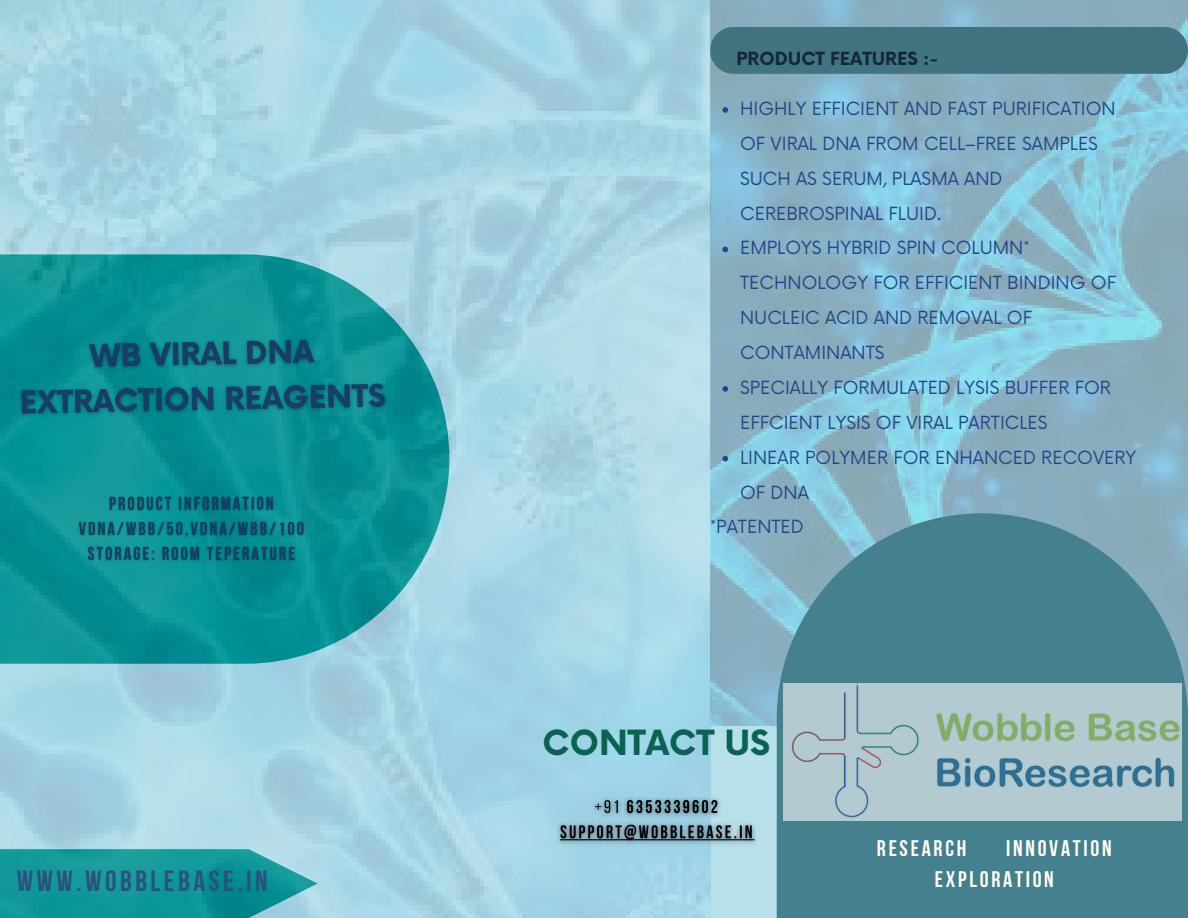
<style>
.page{position:relative;width:1188px;height:918px;background:#fff}
.page>*{position:absolute;margin:0;border:0;box-sizing:border-box;transform-origin:0 0}
.t1{font:700 33.75px "Now";color:#0a6250}
.t2{font:700 29.1px "Bebas Neue";letter-spacing:.12em;color:#2b517e}
.t3{font:700 22.5px/30.3px "Bebas Neue";letter-spacing:.12em;color:#fffef5}
.t4{font:17.7px/34.8px "Now";color:#204789}
.t5{font:700 17.7px "Now";color:#14273d}
</style>
<div class="page">
<img style="left:710px;top:0;width:478px;height:726px">
<svg style="left:777px;top:514px;width:411px;height:404px;background:#508897"></svg>
<img style="left:783px;top:684px;width:398px;height:137px">
<div style="left:710px;top:27px;width:478px;height:47px;background:#417380"></div>
<img style="left:0;top:0;width:710px;height:918px">
<img style="left:553px;top:791px;width:207px;height:59px">
<svg style="left:722px;top:107px;width:6px;height:6px"></svg>
<svg style="left:722px;top:247px;width:6px;height:5px"></svg>
<svg style="left:722px;top:386px;width:6px;height:6px"></svg>
<svg style="left:722px;top:456px;width:6px;height:5px"></svg>
<img style="left:13px;top:330px;width:383px;height:93px">
<img style="left:74px;top:491px;width:236px;height:75px">
<p class="t2" style="left:17px;top:869px;width:253px">WWW.WOBBLEBASE.IN</p>
<h4 class="t5" style="left:737px;top:50px;width:203px">PRODUCT FEATURES :-</h4>
<p class="t4" style="left:740px;top:92px;width:377px">HIGHLY EFFICIENT AND FAST PURIFICATION<br>OF VIRAL DNA FROM CELL–FREE SAMPLES<br>SUCH AS SERUM, PLASMA AND<br>CEREBROSPINAL FLUID.</p>
<p class="t4" style="left:740px;top:232px;width:377px">EMPLOYS HYBRID SPIN COLUMN*<br>TECHNOLOGY FOR EFFICIENT BINDING OF<br>NUCLEIC ACID AND REMOVAL OF<br>CONTAMINANTS</p>
<p class="t4" style="left:740px;top:371px;width:372px">SPECIALLY FORMULATED LYSIS BUFFER FOR<br>EFFCIENT LYSIS OF VIRAL PARTICLES</p>
<p class="t4" style="left:740px;top:441px;width:398px">LINEAR POLYMER FOR ENHANCED RECOVERY<br>OF DNA</p>
<h5 class="t4" style="left:710px;top:511px;width:95px">*PATENTED</h5>
<p class="t1" style="left:543px;top:725px;width:229px">CONTACT US</p>
<h2 class="t3" style="left:877px;top:836px;width:91px">RESEARCH</h2>
<h2 class="t3" style="left:935px;top:836px;width:178px;text-indent:71px">INNOVATION<br>EXPLORATION</h2>
</div>
